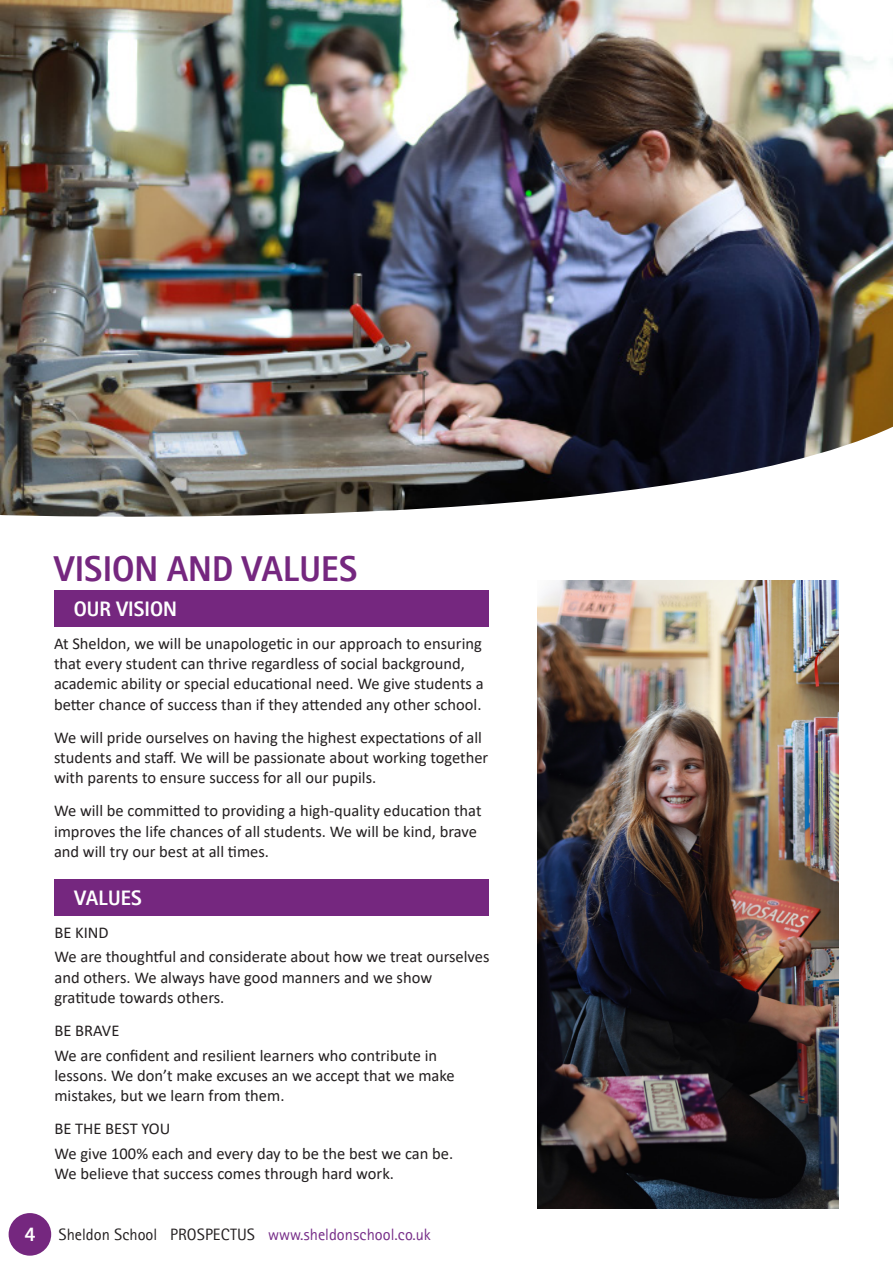
<style>
.page{position:relative;width:893px;height:1263px;background:#fff}
.page>*{position:absolute;margin:0;border:0;box-sizing:border-box;transform-origin:0 0}
.t1{font:700 36px "Rotis II Sans Pro";color:#75277f}
.t2{font:700 21px "Rotis II Sans Pro";color:#fff}
.t3{font:16.5px/20.2px "Calibri";color:#231f20}
.t4{font:16.5px "Rotis II Sans Pro";color:#231f20}
.s1{font-weight:700;font-size:19.35px;color:#fff}
.s2{color:#772e89}
</style>
<div class="page">
<img style="left:0;top:0;width:893px;height:517px">
<img style="left:537px;top:580px;width:302px;height:629px">
<div style="left:54px;top:590px;width:435px;height:37px;background:#75277f"></div>
<div style="left:54px;top:879px;width:435px;height:37px;background:#75277f"></div>
<div style="left:9px;top:1213px;width:42px;height:43px;background:#75277f;border-radius:50%"></div>
<p class="t1" style="left:54px;top:548px;width:305px">VISION AND VALUES</p>
<p class="t2" style="left:74px;top:597px;width:105px">OUR VISION</p>
<p class="t3" style="left:54px;top:633px;width:431px">At Sheldon, we will be unapologetic in our approach to ensuring that every student can thrive regardless of social background, academic ability or special educational need. We give students a better chance of success than if they attended any other school.</p>
<p class="t3" style="left:54px;top:727px;width:436px">We will pride ourselves on having the highest expectations of all students and staff. We will be passionate about working together with parents to ensure success for all our pupils.</p>
<p class="t3" style="left:54px;top:800px;width:429px">We will be committed to providing a high-quality education that improves the life chances of all students. We will be kind, brave and will try our best at all times.</p>
<p class="t2" style="left:74px;top:886px;width:69px">VALUES</p>
<p class="t3" style="left:54px;top:922px;width:56px">BE KIND</p>
<p class="t3" style="left:54px;top:946px;width:437px">We are thoughtful and considerate about how we treat ourselves and others. We always have good manners and we show gratitude towards others.</p>
<p class="t3" style="left:54px;top:1020px;width:66px">BE BRAVE</p>
<p class="t3" style="left:54px;top:1045px;width:402px">We are confident and resilient learners who contribute in lessons. We don’t make excuses an we accept that we make mistakes, but we learn from them.</p>
<p class="t3" style="left:54px;top:1118px;width:118px">BE THE BEST YOU</p>
<p class="t3" style="left:54px;top:1143px;width:400px">We give 100% each and every day to be the best we can be.<br>We believe that success comes through hard work.</p>
<p class="t4" style="left:25px;top:1225px;width:408px"><span class="s1">4</span> Sheldon School PROSPECTUS <span class="s2">www.sheldonschool.co.uk</span></p>
</div>
